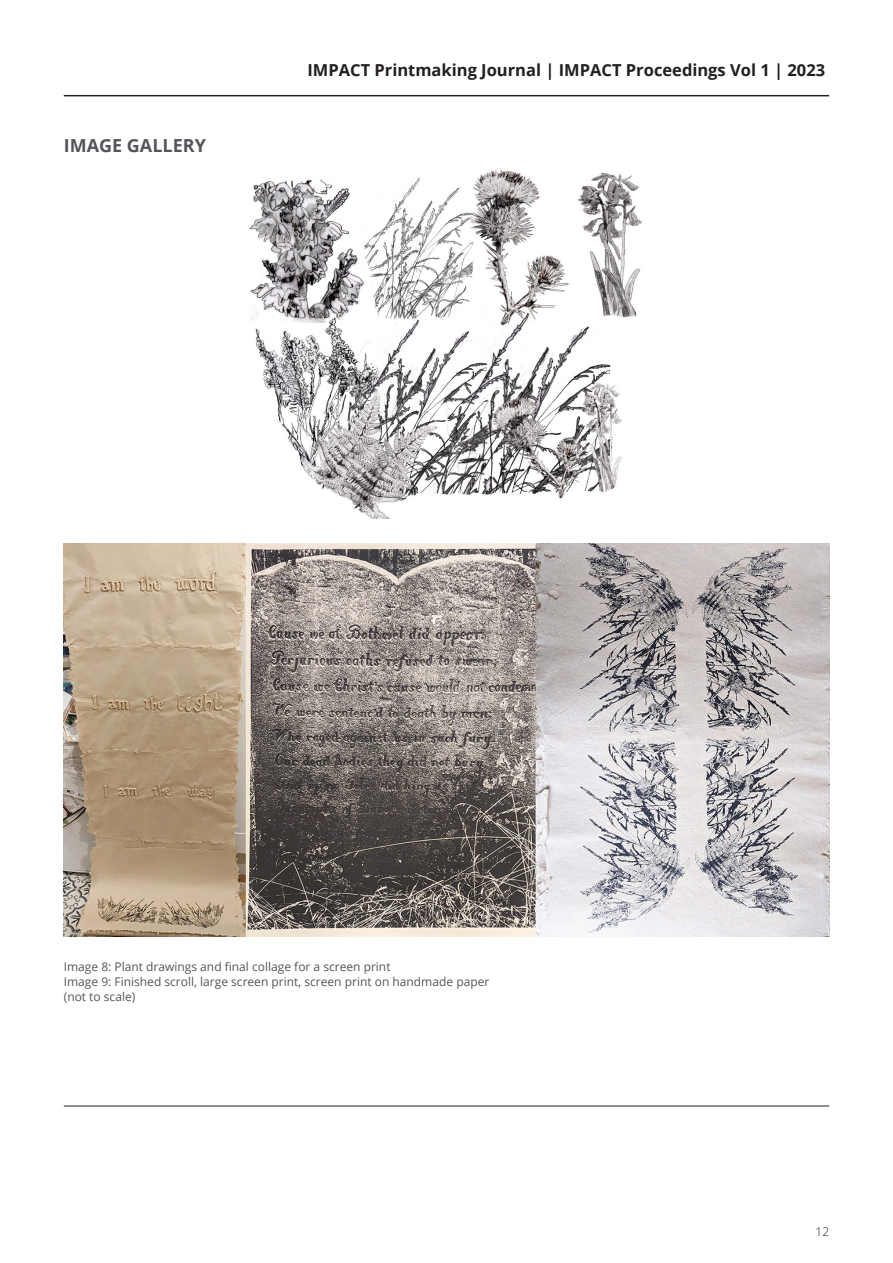
<style>
.page{position:relative;width:893px;height:1263px;background:#fff}
.page>*{position:absolute;margin:0;border:0;box-sizing:border-box;transform-origin:0 0}
.t1{font:700 18px "Open Sans";color:#54555a}
.t2{font:700 16.5px "Open Sans";color:#231f20}
.Figure_caption{font:12px/15px "Open Sans";color:#54555a}
.t3{font:300 12px "Open Sans";color:#231f20}
.s1{font-style:inherit}
</style>
<div class="page">
<hr style="left:64px;top:95px;width:765px;height:1px;background:#231f20">
<hr style="left:64px;top:1106px;width:765px;height:1px;background:#231f20">
<img style="left:249px;top:170px;width:393px;height:349px">
<img style="left:64px;top:543px;width:765px;height:393px">
<p class="t1" style="left:64px;top:133px;width:144px">IMAGE GALLERY</p>
<h2 class="t2" style="left:307px;top:59px;width:519px">IMPACT Printmaking Journal | IMPACT Proceedings <span class="s1">Vol 1</span> | 2023</h2>
<p class="Figure_caption" style="left:64px;top:959px;width:328px">Image 8: Plant drawings and final collage for a screen print</p>
<p class="Figure_caption" style="left:64px;top:974px;width:427px">Image 9: Finished scroll, large screen print, screen print on handmade paper (not to scale)</p>
<p class="t3" style="left:815px;top:1223px;width:15px">12</p>
</div>
